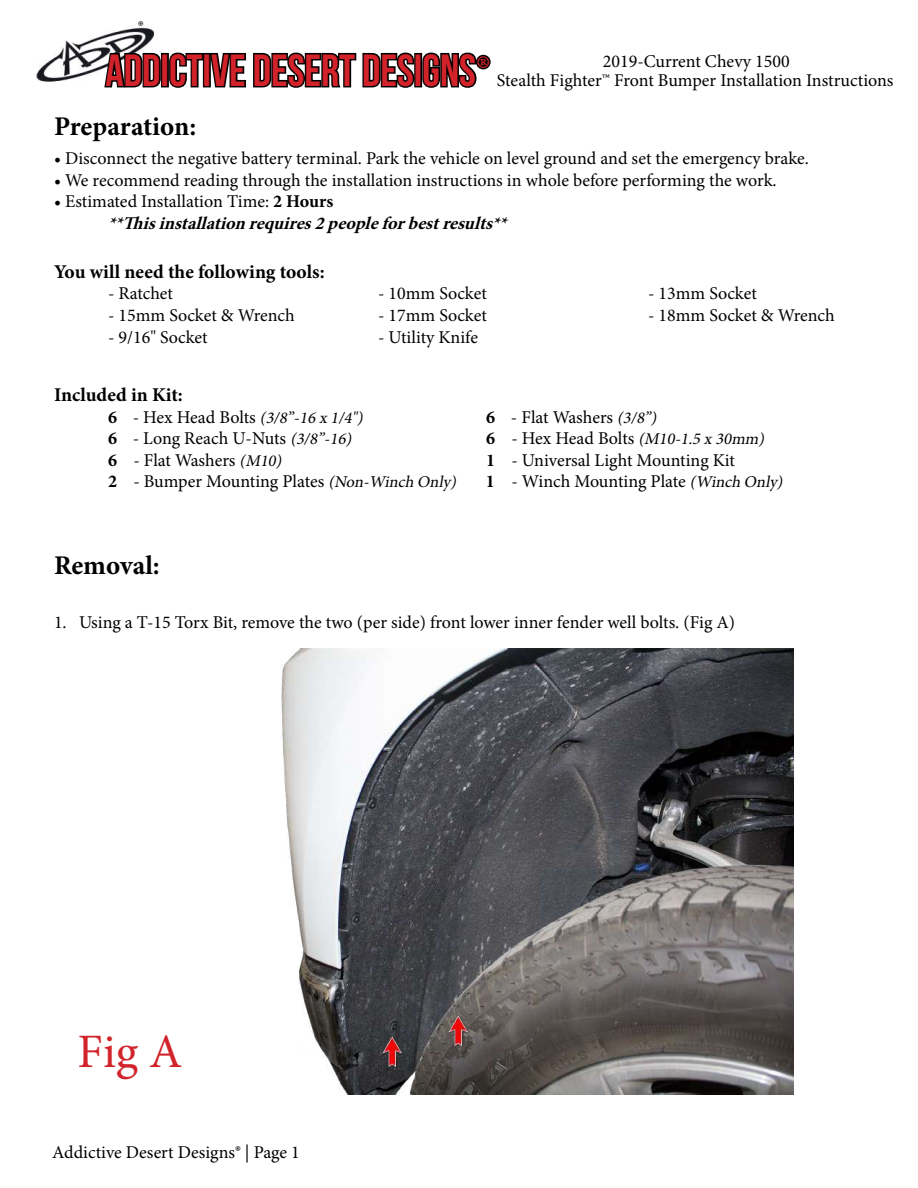
<style>
.page{position:relative;width:918px;height:1188px;background:#fff}
.page>*{position:absolute;margin:0;border:0;box-sizing:border-box;transform-origin:0 0}
.t1{font:48px "Minion Pro";color:#d2232a}
.t2{font:45px "Bebas Neue";color:#d2232a}
.t3{font:700 27px "Minion Pro";letter-spacing:-.005em;color:#000}
.t4{font:700 19.5px "Minion Pro";color:#000}
.t5{font:18px/19.4px "Minion Pro";color:#000;text-align:center}
.t6{font:italic 700 18px/21.6px "Minion Pro";color:#000}
.t7{font:italic 16.5px "Minion Pro";color:#000}
.s1{font-family:"Minion Pro"}
.s2{font-weight:400;font-style:normal}
.s3{font-style:normal}
.s4{font-weight:700;font-style:normal;font-size:18px}
.s5{font-style:normal;font-size:18px}
.s6{font-weight:700}
.s7{font-style:italic;font-size:16.5px}
</style>
<div class="page">
<img style="left:36px;top:26px;width:119px;height:56px">
<svg style="left:103px;top:51px;width:59px;height:37px"></svg>
<div style="left:161px;top:53px;width:8px;height:34px;border:3px solid #000"></div>
<svg style="left:168px;top:52px;width:323px;height:36px"></svg>
<img style="left:280px;top:648px;width:514px;height:447px">
<img style="left:381px;top:1036px;width:23px;height:33px">
<img style="left:447px;top:1015px;width:24px;height:34px">
<p class="t5" style="left:497px;top:51px;width:398px">2019-Current Chevy 1500<br>Stealth Fighter™ Front Bumper Installation Instructions</p>
<h2 class="t2" style="left:106px;top:46px;width:386px">ADDICTIVE DESERT DESIGNS<span class="s1">®</span></h2>
<h3 class="t3" style="left:54px;top:107px;width:144px">Preparation:</h3>
<p class="t5" style="left:54px;top:149px;width:756px">• Disconnect the negative battery terminal. Park the vehicle on level ground and set the emergency brake.</p>
<p class="t5" style="left:54px;top:171px;width:724px">• We recommend reading through the installation instructions in whole before performing the work.</p>
<p class="t6" style="left:108px;top:191px;width:407px;text-indent:-54px"><span class="s2">• Estimated Installation Time:</span> <span class="s3">2 Hours </span>**Thisinstallationrequires2peopleforbestresults**</p>
<p class="t4" style="left:54px;top:258px;width:272px">You will need the following tools:</p>
<p class="t5" style="left:108px;top:284px;width:67px">- Ratchet</p>
<p class="t5" style="left:378px;top:284px;width:110px">- 10mm Socket</p>
<p class="t5" style="left:648px;top:284px;width:110px">- 13mm Socket</p>
<p class="t5" style="left:108px;top:306px;width:188px">- 15mm Socket &amp; Wrench</p>
<p class="t5" style="left:378px;top:306px;width:110px">- 17mm Socket</p>
<p class="t5" style="left:648px;top:306px;width:188px">- 18mm Socket &amp; Wrench</p>
<p class="t5" style="left:108px;top:327px;width:101px">- 9/16" Socket</p>
<p class="t5" style="left:378px;top:327px;width:102px">- Utility Knife</p>
<p class="t4" style="left:54px;top:381px;width:130px">Included in Kit:</p>
<p class="t7" style="left:108px;top:406px;width:260px"><span class="s4">6</span> <span class="s5">- Hex He ad B olts</span> (3/8”-16 x 1/4")</p>
<p class="t5" style="left:486px;top:407px;width:176px"><span class="s6">6</span> - Flat Washers <span class="s7">(3/8”)</span></p>
<p class="t5" style="left:108px;top:429px;width:249px"><span class="s6">6</span> - Long Reach U-Nuts <span class="s7">(3/8”-16)</span></p>
<p class="t7" style="left:486px;top:428px;width:284px"><span class="s4">6</span> <span class="s5">- Hex He ad B olts</span> (M10-1.5 x 30mm)</p>
<p class="t5" style="left:108px;top:451px;width:179px"><span class="s6">6</span> - Flat Washers <span class="s7">(M10)</span></p>
<p class="t5" style="left:486px;top:451px;width:250px"><span class="s6">1</span> - Universal Light Mounting Kit</p>
<p class="t5" style="left:108px;top:472px;width:354px"><span class="s6">2</span> - Bumper Mounting Plates <span class="s7">(Non-Winch Only)</span></p>
<p class="t5" style="left:486px;top:472px;width:302px"><span class="s6">1</span> - Winch Mounting Plate <span class="s7">(Winch Only)</span></p>
<h3 class="t3" style="left:54px;top:547px;width:107px">Removal:</h3>
<p class="t5" style="left:54px;top:613px;width:683px">1. Using a T-15 Torx Bit, remove the two (per side) front lower inner fender well bolts. (Fig A)</p>
<h1 class="t1" style="left:78px;top:1019px;width:106px">Fig A</h1>
<p class="t5" style="left:52px;top:1143px;width:249px">Addictive Desert Designs® | Page 1</p>
</div>
